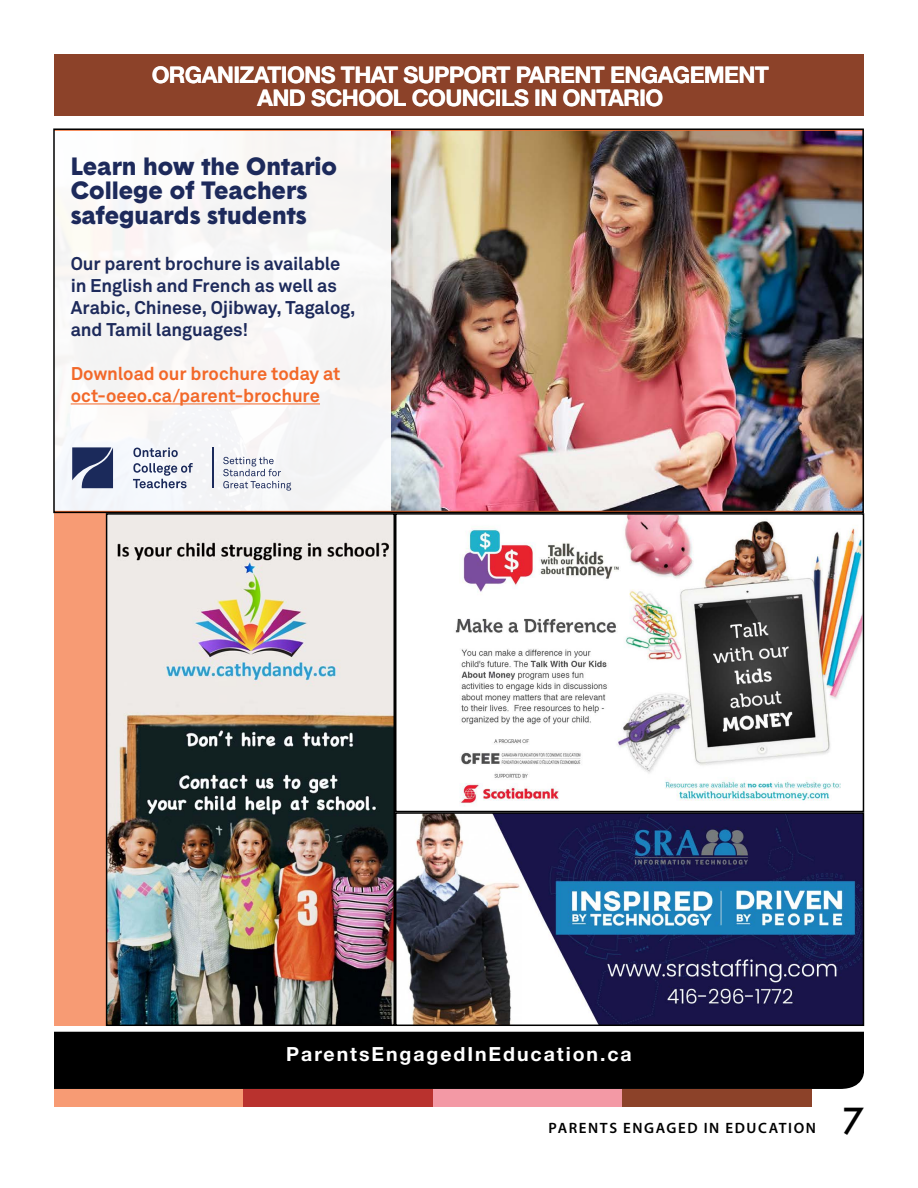
<style>
.page{position:relative;width:918px;height:1188px;background:#fff}
.page>*{position:absolute;margin:0;border:0;box-sizing:border-box;transform-origin:0 0}
.t1{font:500 34.95px "Futura";color:#000}
.t2{font:900 24.3px/24.3px "Basetica";color:#1d2a5b}
.t3{font:700 22.95px/22.5px "Helvetica Neue";letter-spacing:-.025em;color:#fff;text-align:center}
.t4{font:700 19.5px "Helvetica Neue";letter-spacing:.1em;color:#fff}
.t5{font:700 18.3px/21.9px "Akkurat Pro";letter-spacing:-.005em;color:#1d2a5b}
.t6{font:700 18.3px/21.9px "Akkurat Pro";color:#f26829}
.t7{font:600 15px "Myriad Pro";letter-spacing:.105em;color:#000}
</style>
<div class="page">
<div style="left:54px;top:1090px;width:190px;height:17px;background:#f79b74"></div>
<div style="left:433px;top:1090px;width:190px;height:17px;background:#f399a5"></div>
<div style="left:623px;top:1090px;width:189px;height:17px;background:#8c4229"></div>
<div style="left:244px;top:1090px;width:189px;height:17px;background:#b9322e"></div>
<div style="left:54px;top:513px;width:52px;height:513px;background:#f79b74"></div>
<div style="left:54px;top:54px;width:809px;height:61px;background:#8c4229"></div>
<div style="left:54px;top:1032px;width:810px;height:57px;background:#000"></div>
<img style="left:56px;top:131px;width:805px;height:379px">
<div style="left:53px;top:128px;width:811px;height:385px;border:2px solid #000"></div>
<img style="left:109px;top:516px;width:283px;height:507px">
<div style="left:106px;top:513px;width:289px;height:513px;border:2px solid #000"></div>
<img style="left:398px;top:516px;width:463px;height:507px">
<div style="left:395px;top:513px;width:469px;height:299px;border:2px solid #000"></div>
<div style="left:395px;top:812px;width:469px;height:214px;border:2px solid #000"></div>
<p class="t3" style="left:152px;top:63px;width:619px">ORGANIZATIONS THAT SUPPORT PARENT ENGAGEMENT<br>AND SCHOOL COUNCILS IN ONTARIO</p>
<h2 class="t2" style="left:71px;top:153px;width:268px">Learn how the Ontario<br>College of Teachers safeguards students</h2>
<p class="t5" style="left:71px;top:253px;width:286px">Our parent brochure is available in English and French as well as<br>Arabic, Chinese, Ojibway, Tagalog, and Tamil languages!</p>
<p class="t6" style="left:71px;top:362px;width:271px">Download our brochure today at oct-oeeo.ca/parent-brochure</p>
<p class="t4" style="left:286px;top:1042px;width:347px">ParentsEngagedInEducation.ca</p>
<p class="t7" style="left:549px;top:1118px;width:269px">PARENTS ENGAGED IN EDUCATION</p>
<h1 class="t1" style="left:842px;top:1097px;width:23px">7</h1>
</div>
